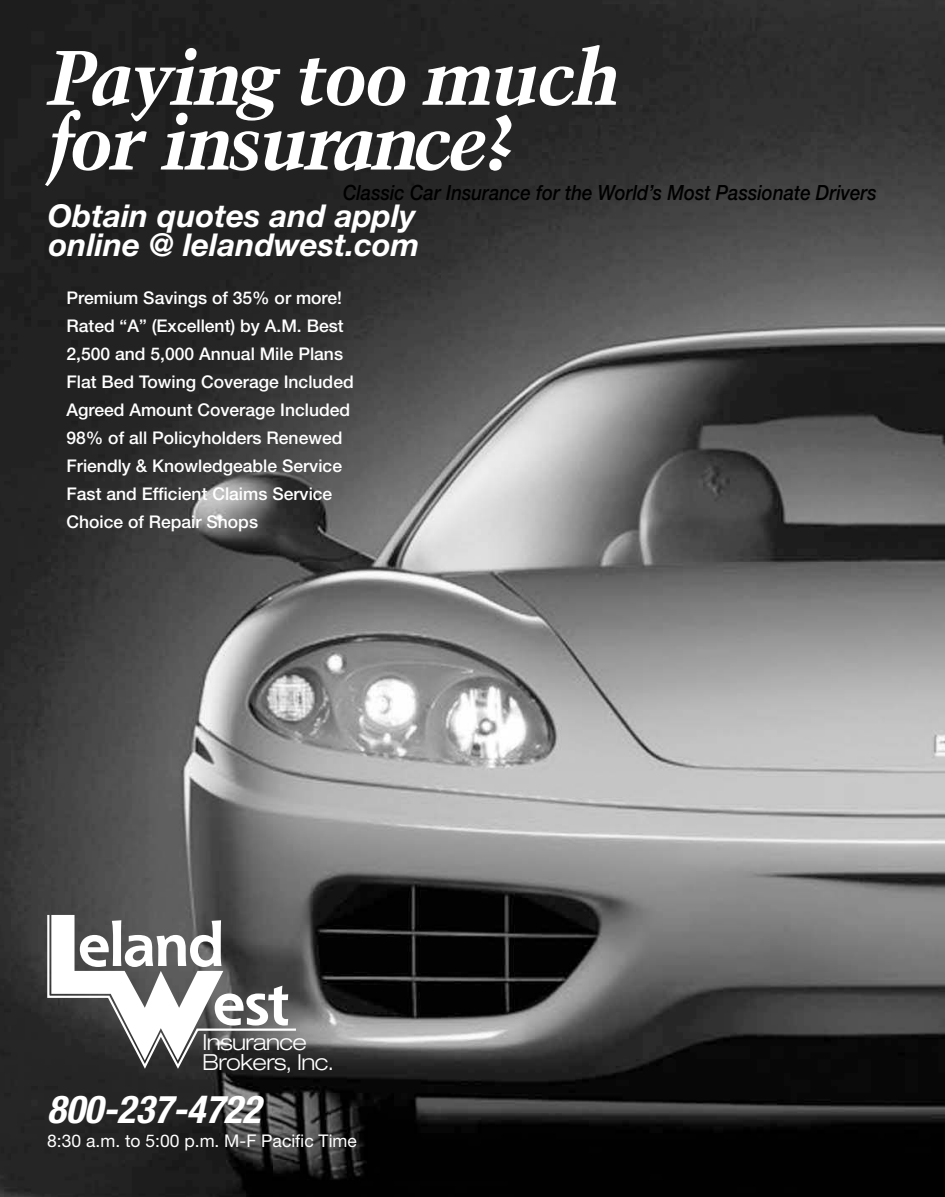
<style>
.page{position:relative;width:945px;height:1197px;background:#fff}
.page>*{position:absolute;margin:0;border:0;box-sizing:border-box;transform-origin:0 0}
.t1{font:italic 700 77px/64.8px "Trump Mediaeval";letter-spacing:-.025em;color:#fff}
.t2{font:700 59.15px "Shannon";letter-spacing:-.025em;color:#fff}
.t3{font:italic 700 condensed 38.5px "Helvetica Neue";color:#fff}
.t4{font:italic 700 31.5px/29.8px "Helvetica Neue";color:#fff}
.t5{font:300 expanded 22.22px/19.9px "Helvetica Neue";letter-spacing:-.025em;color:#fff}
.t6{font:italic 500 21px "Helvetica Neue";color:#000;scale:.89 1}
.t7{font:500 17.5px/28px "Helvetica Neue";color:#fff}
.t8{font:17.5px "Helvetica Neue";color:#fff}
</style>
<div class="page">
<img style="left:0;top:0;width:945px;height:1197px">
<svg style="left:47px;top:913px;width:251px;height:158px"></svg>
<p class="t1" style="left:47px;top:44px;width:574px">Paying too much for insurance?</p>
<p class="t6" style="left:343px;top:181px;width:601px">Classic Car Insurance for the World’s Most Passionate Drivers</p>
<p class="t4" style="left:48px;top:201px;width:373px">Obtain quotes and apply online @ lelandwest.com</p>
<p class="t7" style="left:66px;top:284px;width:289px">Premium Savings of 35% or more!<br>Rated “A” (Excellent) by A.M. Best<br>2,500 and 5,000 Annual Mile Plans<br>Flat Bed Towing Coverage Included<br>Agreed Amount Coverage Included<br>98% of all Policyholders Renewed<br>Friendly &amp; Knowledgeable Service<br>Fast and Efficient Claims Service<br>Choice of Repair Shops</p>
<h2 class="t2" style="left:78px;top:911px;width:148px">eland</h2>
<h2 class="t2" style="left:213px;top:970px;width:80px">est</h2>
<p class="t5" style="left:203px;top:1032px;width:133px">Insurance<br>Brokers, Inc.</p>
<p class="t3" style="left:47px;top:1086px;width:215px">800-237-4722</p>
<p class="t8" style="left:47px;top:1131px;width:311px">8:30 a.m. to 5:00 p.m. M-F Pacific Time</p>
</div>
